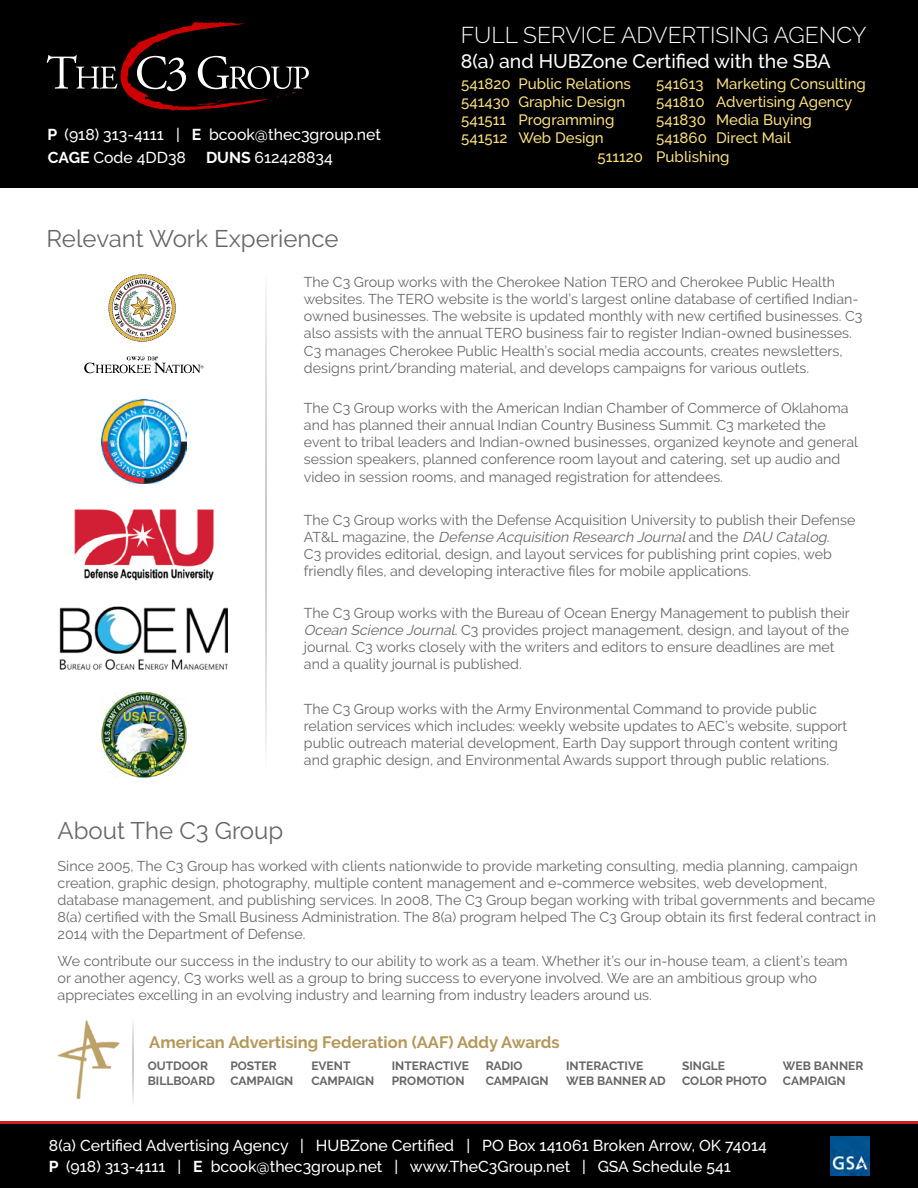
<style>
.page{position:relative;width:918px;height:1188px;background:#fff}
.page>*{position:absolute;margin:0;border:0;box-sizing:border-box;transform-origin:0 0}
.t1{font:24px "Raleway";color:#666767}
.t2{font:300 22.8px "Raleway";color:#fff}
.t3{font:500 19.5px "Raleway";color:#fff}
.t4{font:700 16.5px "Raleway";color:#b49859}
.t5{font:500 15.75px/21px "Raleway";color:#fff}
.t6{font:500 15px/18px "Raleway";color:#f9df7d}
.t7{font:14.25px/17.1px "Raleway";color:#666767}
.t8{font:700 12px/14.4px "Raleway";color:#666}
.s1{font-weight:700}
.s2{font-style:italic}
</style>
<div class="page">
<div style="left:0;top:0;width:918px;height:188px;background:#000"></div>
<div style="left:0;top:1123px;width:918px;height:65px;background:#000"></div>
<hr style="left:0;top:1121px;width:918px;height:3px;background:#cc2027">
<svg style="left:265px;top:293px;width:2px;height:459px"></svg>
<svg style="left:133px;top:1022px;width:1px;height:81px"></svg>
<img style="left:57px;top:1020px;width:63px;height:80px">
<img style="left:831px;top:1136px;width:38px;height:39px">
<svg style="left:47px;top:22px;width:262px;height:89px"></svg>
<img style="left:101px;top:399px;width:86px;height:85px">
<img style="left:101px;top:693px;width:85px;height:84px">
<img style="left:60px;top:606px;width:168px;height:64px">
<img style="left:74px;top:510px;width:140px;height:71px">
<svg style="left:84px;top:356px;width:119px;height:17px"></svg>
<svg style="left:108px;top:274px;width:68px;height:68px"></svg>
<p class="t5" style="left:47px;top:124px;width:335px"><span class="s1">P</span> (918) 313-4111 | <span class="s1">E</span> bcook@thec3group.net</p>
<p class="t5" style="left:48px;top:146px;width:140px"><span class="s1">CAGE</span> Code 4DD38</p>
<p class="t5" style="left:206px;top:146px;width:128px"><span class="s1">DUNS</span> 612428834</p>
<h1 class="t1" style="left:47px;top:225px;width:294px">Relevant Work Experience</h1>
<h2 class="t2" style="left:461px;top:22px;width:407px">FULL SERVICE ADVERTISING AGENCY</h2>
<h3 class="t3" style="left:461px;top:50px;width:372px">8(a) and HUBZone Certified with the SBA</h3>
<p class="t6" style="left:461px;top:74px;width:51px">541820<br>541430<br>541511<br>541512</p>
<p class="t6" style="left:518px;top:74px;width:114px">Public Relations<br>Graphic Design<br>Programming<br>Web Design</p>
<p class="t6" style="left:656px;top:74px;width:52px">541613<br>541810<br>541830<br>541860</p>
<p class="t6" style="left:716px;top:74px;width:151px">Marketing Consulting<br>Advertising Agency<br>Media Buying<br>Direct Mail</p>
<p class="t6" style="left:597px;top:148px;width:134px">511120 Publishing</p>
<p class="t7" style="left:304px;top:274px;width:560px">The C3 Group works with the Cherokee Nation TERO and Cherokee Public Health websites. The TERO website is the world’s largest online database of certified Indian&shy;owned businesses. The website is updated monthly with new certified businesses. C3 also assists with the annual TERO business fair to register Indian-owned businesses.<br>C3 manages Cherokee Public Health’s social media accounts, creates newsletters, designs print/branding material, and develops campaigns for various outlets.</p>
<p class="t7" style="left:304px;top:400px;width:556px">The C3 Group works with the American Indian Chamber of Commerce of Oklahoma and has planned their annual Indian Country Business Summit. C3 marketed the event to tribal leaders and Indian-owned businesses, organized keynote and general session speakers, planned conference room layout and catering, set up audio and video in session rooms, and managed registration for attendees.</p>
<p class="t7" style="left:304px;top:511px;width:553px">The C3 Group works with the Defense Acquisition University to publish their Defense AT &amp; L m a g a z i n e , t h e <span class="s2">Defense Acquisition Research Journal</span>a n d t h e <span class="s2">DAU Catalog</span>.<br>C3 provides editorial, design, and layout services for publishing print copies, web friendly files, and developing interactive files for mobile applications.</p>
<p class="t7" style="left:304px;top:604px;width:547px">The C3 Group works with the Bureau of Ocean Energy Management to publish their <span class="s2">Ocean Science Journal</span>. C3 provides project management, design, and layout of the journal. C3 works closely with the writers and editors to ensure deadlines are met and a quality journal is published.</p>
<h1 class="t1" style="left:58px;top:816px;width:227px">About The C3 Group</h1>
<p class="t7" style="left:304px;top:700px;width:545px">The C3 Group works with the Army Environmental Command to provide public relation services which includes: weekly website updates to AEC’s website, support public outreach material development, Earth Day support through content writing and graphic design, and Environmental Awards support through public relations.</p>
<p class="t7" style="left:58px;top:857px;width:820px">Since 2005, The C3 Group has worked with clients nationwide to provide marketing consulting, media planning, campaign creation, graphic design, photography, multiple content management and e-commerce websites, web development, database management, and publishing services. In 2008, The C3 Group began working with tribal governments and became 8(a) certified with the Small Business Administration. The 8(a) program helped The C3 Group obtain its first federal contract in 2014 with the Department of Defense.</p>
<p class="t7" style="left:58px;top:952px;width:792px">We contribute our success in the industry to our ability to work as a team. Whether it’s our in-house team, a client’s team or another agency, C3 works well as a group to bring success to everyone involved. We are an ambitious group who appreciates excelling in an evolving industry and learning from industry leaders around us.</p>
<p class="t4" style="left:149px;top:1033px;width:412px">American Advertising Federation (AAF) Addy Awards</p>
<p class="t8" style="left:148px;top:1059px;width:69px">OUTDOOR<br>BILLBOARD</p>
<p class="t8" style="left:230px;top:1059px;width:64px">POSTER<br>CAMPAIGN</p>
<p class="t8" style="left:311px;top:1059px;width:64px">EVENT<br>CAMPAIGN</p>
<p class="t8" style="left:392px;top:1059px;width:79px">INTERACTIVE<br>PROMOTION</p>
<p class="t8" style="left:486px;top:1059px;width:64px">RADIO<br>CAMPAIGN</p>
<p class="t8" style="left:566px;top:1059px;width:101px">INTERACTIVE<br>WEB BANNER AD</p>
<p class="t8" style="left:682px;top:1059px;width:86px">SINGLE<br>COLOR PHOTO</p>
<p class="t8" style="left:783px;top:1059px;width:82px">WEB BANNER<br>CAMPAIGN</p>
<p class="t5" style="left:49px;top:1135px;width:523px">8(a) Certified Advertising Agency | HUBZone Certified<br><span class="s1">P</span> (918) 313-4111 | <span class="s1">E</span> bcook@thec3group.net | www.TheC3Group.net</p>
<p class="t5" style="left:466px;top:1135px;width:5px">|</p>
<p class="t5" style="left:598px;top:1135px;width:171px;text-indent:-115px">PO Box 141061 Broken Arrow, OK 74014<br>GSA Schedule 541</p>
<p class="t5" style="left:582px;top:1156px;width:5px">|</p>
</div>
